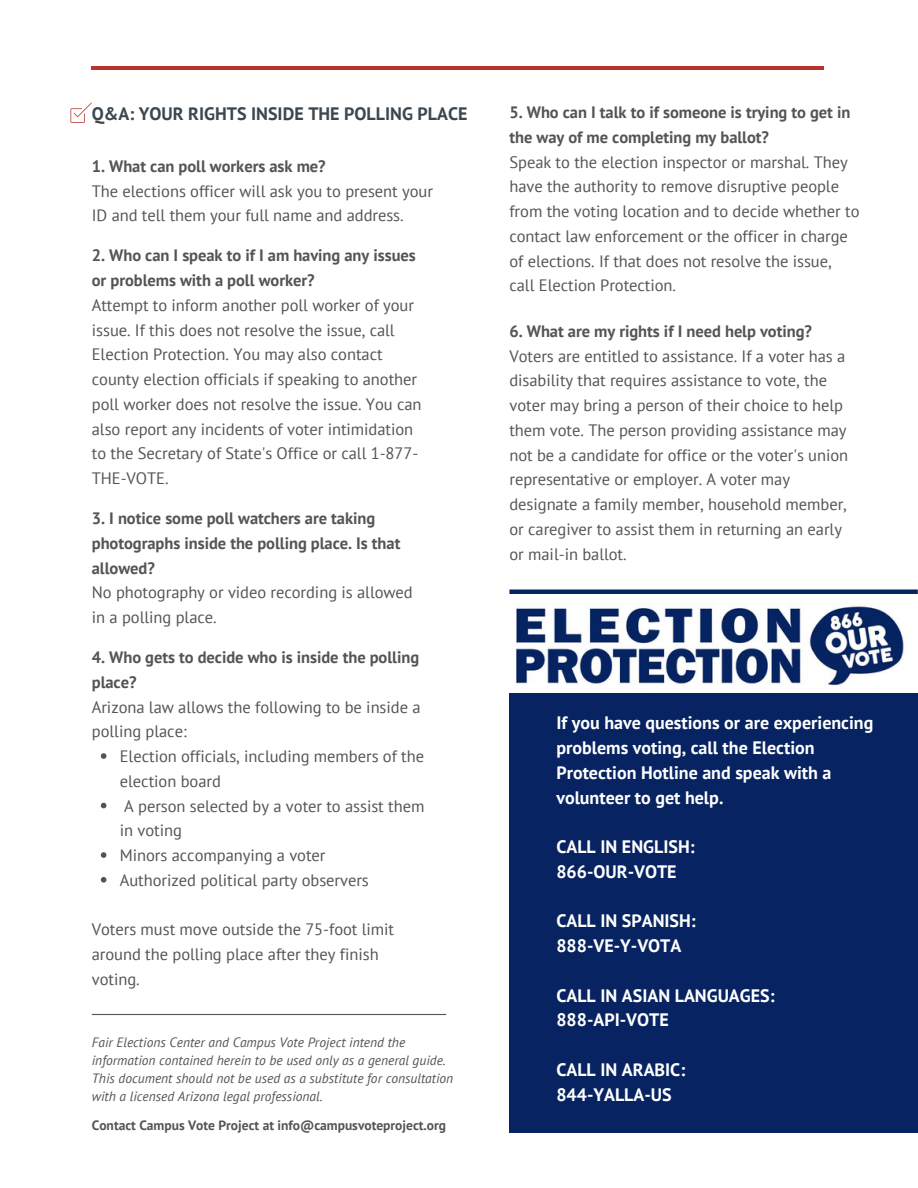
<style>
.page{position:relative;width:918px;height:1188px;background:#fff}
.page>*{position:absolute;margin:0;border:0;box-sizing:border-box;transform-origin:0 0}
.t1{font:700 18px/24.8px "PT Sans";color:#fff}
.t2{font:700 18px "PT Sans";color:#3b4750}
.t3{font:16.5px/24.8px "PT Sans";letter-spacing:-.005em;color:#545454}
.t4{font:700 16.5px/24.8px "PT Sans";letter-spacing:-.005em;color:#545454}
.t5{font:italic 13.5px/18px "PT Sans";color:#545454}
.t6{font:700 13.5px "PT Sans";color:#545454}
</style>
<div class="page">
<div style="left:509px;top:693px;width:409px;height:439px;background:#072361"></div>
<hr style="left:92px;top:1014px;width:354px;height:1px;background:#545454">
<hr style="left:509px;top:590px;width:409px;height:4px;background:#072361">
<hr style="left:92px;top:67px;width:732px;height:3px;background:#b8332a">
<svg style="left:70px;top:103px;width:22px;height:20px"></svg>
<svg style="left:101px;top:753px;width:5px;height:6px"></svg>
<svg style="left:101px;top:803px;width:5px;height:5px"></svg>
<svg style="left:101px;top:852px;width:5px;height:6px"></svg>
<svg style="left:101px;top:877px;width:5px;height:6px"></svg>
<img style="left:515px;top:606px;width:390px;height:80px">
<p class="t2" style="left:92px;top:102px;width:377px">Q&amp;A: YOUR RIGHTS INSIDE THE POLLING PLACE</p>
<p class="t4" style="left:92px;top:153px;width:235px">1. What can poll workers ask me?</p>
<p class="t3" style="left:92px;top:178px;width:343px">The elections officer will ask you to present your<br>ID and tell them your full name and address.</p>
<p class="t4" style="left:92px;top:243px;width:325px">2. Who can I speak to if I am having any issues or problems with a poll worker?</p>
<p class="t3" style="left:92px;top:292px;width:331px">Attempt to inform another poll worker of your issue. If this does not resolve the issue, call Election Protection. You may also contact county election officials if speaking to another poll worker does not resolve the issue. You can also report any incidents of voter intimidation to the Secretary of State's Office or call 1-877- THE-VOTE.</p>
<p class="t4" style="left:92px;top:506px;width:310px">3. I notice some poll watchers are taking photographs inside the polling place. Is that allowed?</p>
<p class="t3" style="left:92px;top:580px;width:322px">No photography or video recording is allowed in a polling place.</p>
<p class="t4" style="left:92px;top:645px;width:329px">4. Who gets to decide who is inside the polling place?</p>
<p class="t3" style="left:92px;top:694px;width:330px">Arizona law allows the following to be inside a polling place:</p>
<p class="t3" style="left:120px;top:744px;width:306px">Election officials, including members of the</p>
<p class="t3" style="left:120px;top:768px;width:103px">election board</p>
<p class="t3" style="left:120px;top:793px;width:306px">A person selected by a voter to assist them in voting</p>
<p class="t3" style="left:120px;top:843px;width:207px">Minors accompanying a voter</p>
<p class="t3" style="left:120px;top:867px;width:251px">Authorized political party observers</p>
<p class="t3" style="left:92px;top:917px;width:304px">Voters must move outside the 75-foot limit around the polling place after they finish voting.</p>
<p class="t5" style="left:92px;top:1033px;width:363px">Fair Elections Center and Campus Vote Project intend the information contained herein to be used only as a general guide.<br>This document should not be used as a substitute for consultation with a licensed Arizona legal professional.</p>
<h5 class="t6" style="left:92px;top:1116px;width:356px">Contact Campus Vote Project at info@campusvoteproject.org</h5>
<p class="t4" style="left:509px;top:100px;width:343px">5. Who can I talk to if someone is trying to get in the way of me completing my ballot?</p>
<p class="t3" style="left:509px;top:149px;width:352px">Speak to the election inspector or marshal. They have the authority to remove disruptive people from the voting location and to decide whether to contact law enforcement or the officer in charge of elections. If that does not resolve the issue, call Election Protection.</p>
<p class="t4" style="left:509px;top:318px;width:304px">6. What are my rights if I need help voting?</p>
<p class="t3" style="left:509px;top:343px;width:340px">Voters are entitled to assistance. If a voter has a disability that requires assistance to vote, the voter may bring a person of their choice to help them vote. The person providing assistance may not be a candidate for office or the voter's union representative or employer. A voter may designate a family member, household member, or caregiver to assist them in returning an early or mail-in ballot.</p>
<p class="t1" style="left:556px;top:710px;width:318px">If you have questions or are experiencing problems voting, call the Election Protection Hotline and speak with a volunteer to get help.</p>
<p class="t1" style="left:556px;top:834px;width:140px">CALL IN ENGLISH:<br>866-OUR-VOTE</p>
<p class="t1" style="left:556px;top:908px;width:141px">CALL IN SPANISH:<br>888-VE-Y-VOTA</p>
<p class="t1" style="left:556px;top:982px;width:220px">CALL IN ASIAN LANGUAGES:<br>888-API-VOTE</p>
<p class="t1" style="left:556px;top:1057px;width:130px">CALL IN ARABIC:<br>844-YALLA-US</p>
</div>
